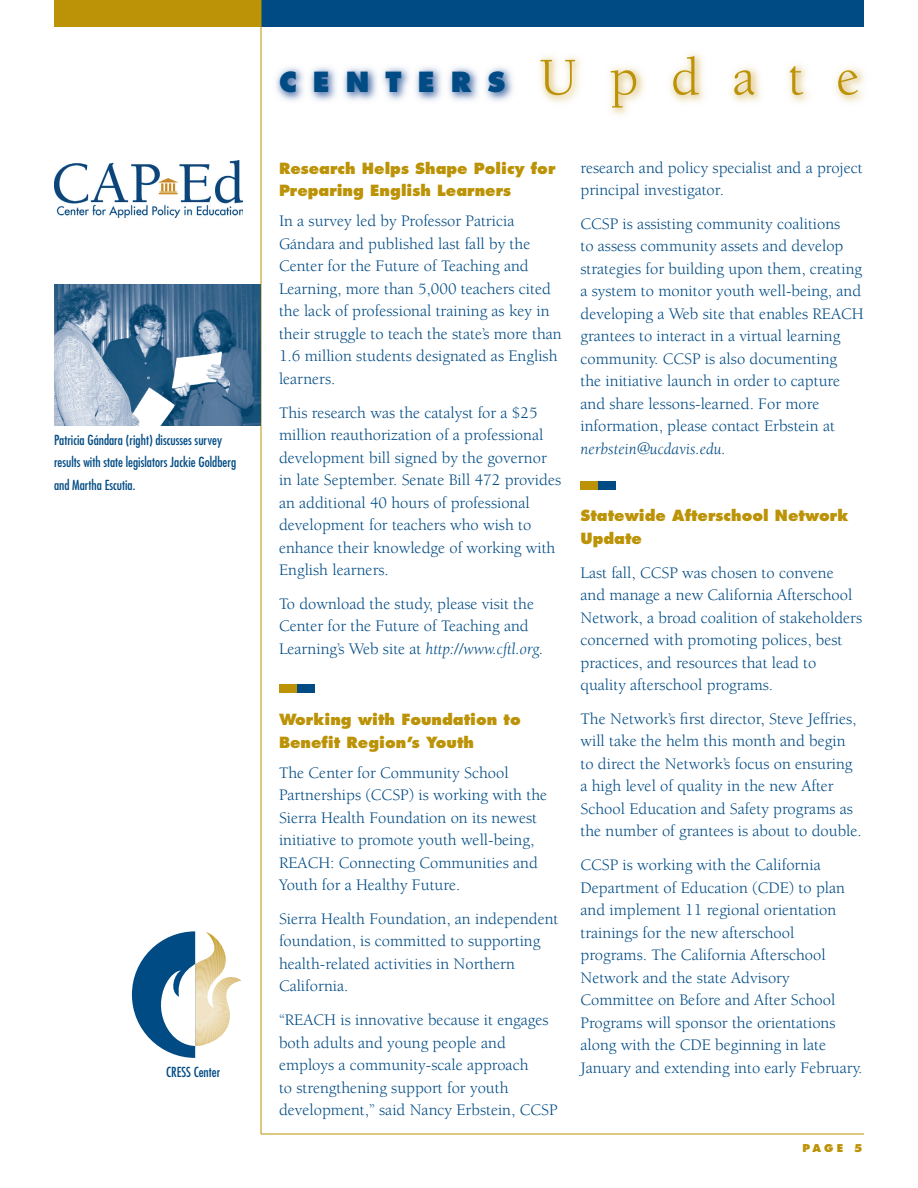
<style>
.page{position:relative;width:918px;height:1188px;background:#fff}
.page>*{position:absolute;margin:0;border:0;box-sizing:border-box;transform-origin:0 0}
.t1{font:800 27px "Futura";letter-spacing:.6em;color:#004b84}
.t2{font:16.5px/22.5px "Berkeley";color:#004b84}
.t3{font:italic 16.5px "Berkeley";color:#004b84}
.t4{font:800 15px/22.5px "Futura";color:#bc9306}
.t5{font:condensed 13.5px/22.5px "Futura";color:#004b84}
.t6{font:800 10.5px "Futura";color:#bc9306}
.s1{font-family:"Berkeley";font-weight:400;font-size:54px;color:#bc9306}
.s2{font-style:italic}
</style>
<div class="page">
<div style="left:261px;top:0;width:603px;height:27px;background:#004b84"></div>
<div style="left:54px;top:0;width:207px;height:27px;background:#bc9306"></div>
<hr style="left:261px;top:1134px;width:603px;height:1px;background:#bc9306">
<hr style="left:261px;top:0;width:1px;height:1134px;background:#bc9306">
<img style="left:276px;top:67px;width:237px;height:34px">
<img style="left:539px;top:53px;width:326px;height:63px">
<svg style="left:132px;top:931px;width:109px;height:126px"></svg>
<img style="left:54px;top:160px;width:189px;height:58px">
<div style="left:279px;top:684px;width:18px;height:9px;background:#bc9306"></div>
<div style="left:297px;top:684px;width:18px;height:9px;background:#004b84"></div>
<img style="left:54px;top:285px;width:207px;height:141px">
<div style="left:580px;top:481px;width:18px;height:9px;background:#bc9306"></div>
<div style="left:598px;top:481px;width:18px;height:9px;background:#004b84"></div>
<p class="t5" style="left:54px;top:428px;width:184px">Patricia Gándara (right) discusses survey results with state legislators Jackie Goldberg and Martha Escutia.</p>
<p class="t5" style="left:166px;top:1061px;width:56px">CRESS Center</p>
<h1 class="t1" style="left:279px;top:65px;width:582px">CENTERS <span class="s1">Update</span></h1>
<p class="t4" style="left:279px;top:157px;width:278px">Research Helps Shape Policy for<br>Preparing English Learners</p>
<p class="t2" style="left:279px;top:210px;width:284px">In a survey led by Professor Patricia Gándara and published last fall by the Center for the Future of Teaching and Learning, more than 5,000 teachers cited the lack of professional training as key in their struggle to teach the state’s more than 1.6 million students designated as English learners.</p>
<p class="t2" style="left:279px;top:402px;width:284px">This research was the catalyst for a $25 million reauthorization of a professional development bill signed by the governor in late September. Senate Bill 472 provides an additional 40 hours of professional development for teachers who wish to enhance their knowledge of working with English learners.</p>
<p class="t2" style="left:279px;top:593px;width:266px">To download the study, please visit the<br>Center for the Future of Teaching and<br>Learning’s Web site at <span class="s2">http://www.cftl.org.</span></p>
<p class="t4" style="left:279px;top:708px;width:243px">Working with Foundation to<br>Benefit Region’s Youth</p>
<p class="t2" style="left:279px;top:762px;width:270px">The Center for Community School Partnerships (CCSP) is working with the Sierra Health Foundation on its newest initiative to promote youth well-being, REACH: Connecting Communities and Youth for a Healthy Future.</p>
<p class="t2" style="left:279px;top:908px;width:281px">Sierra Health Foundation, an independent foundation, is committed to supporting health-related activities in Northern California.</p>
<p class="t2" style="left:279px;top:1009px;width:280px">“REACH is innovative because it engages both adults and young people and employs a community-scale approach<br>to strengthening support for youth development,” said Nancy Erbstein, CCSP</p>
<p class="t2" style="left:580px;top:157px;width:284px">research and policy specialist and a project principal investigator.</p>
<p class="t2" style="left:580px;top:213px;width:285px">CCSP is assisting community coalitions<br>to assess community assets and develop strategies for building upon them, creating a system to monitor youth well-being, and developing a Web site that enables REACH grantees to interact in a virtual learning community. CCSP is also documenting<br>the initiative launch in order to capture and share lessons-learned. For more information, please contact Erbstein at</p>
<p class="t3" style="left:580px;top:440px;width:147px">nerbstein@ucdavis.edu.</p>
<p class="t4" style="left:580px;top:505px;width:270px">Statewide Afterschool Network<br>Update</p>
<p class="t2" style="left:580px;top:562px;width:283px">Last fall, CCSP was chosen to convene and manage a new California Afterschool Network, a broad coalition of stakeholders concerned with promoting polices, best practices, and resources that lead to quality afterschool programs.</p>
<p class="t2" style="left:580px;top:708px;width:283px">The Network’s first director, Steve Jeffries, will take the helm this month and begin to direct the Network’s focus on ensuring a high level of quality in the new After School Education and Safety programs as the number of grantees is about to double.</p>
<p class="t2" style="left:580px;top:854px;width:283px">CCSP is working with the California Department of Education (CDE) to plan and implement 11 regional orientation trainings for the new afterschool programs. The California Afterschool Network and the state Advisory Committee on Before and After School Programs will sponsor the orientations along with the CDE beginning in late January and extending into early February.</p>
<p class="t6" style="left:802px;top:1141px;width:62px">PAGE 5</p>
</div>
